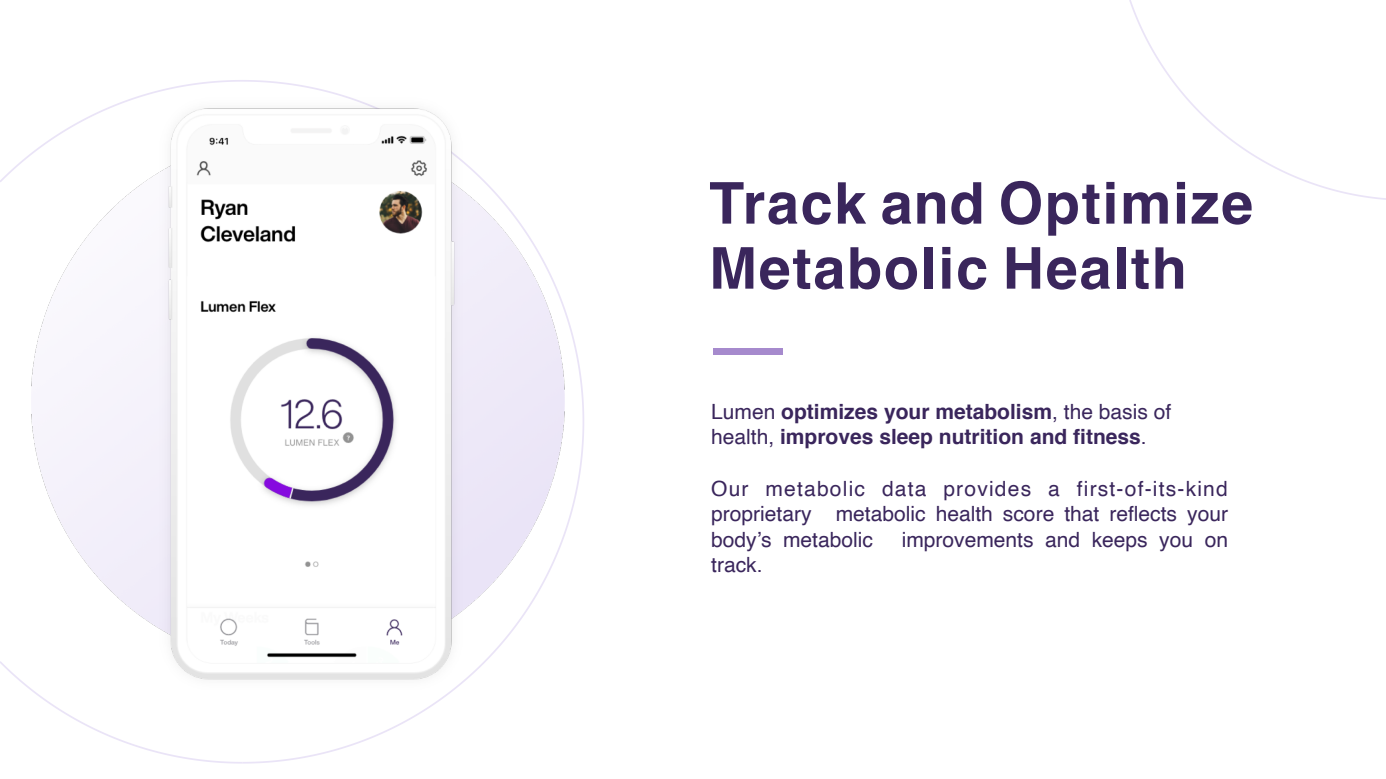
<style>
.page{position:relative;width:1386px;height:779px;background:#fff}
.page>*{position:absolute;margin:0;border:0;box-sizing:border-box;transform-origin:0 0}
.t1{font:700 57.57px/65px "Helvetica";letter-spacing:.03em;color:#3a265c}
.t2{font:21px/25.4px "Helvetica";color:#3a265c;text-align:justify}
.t3{font:700 21px/25.4px "Helvetica";color:#3a265c}
.s1{font-weight:400}
</style>
<div class="page">
<svg style="left:1129px;top:0;width:256px;height:200px"></svg>
<svg style="left:0;top:661px;width:243px;height:103px"></svg>
<img style="left:31px;top:134px;width:533px;height:533px">
<img style="left:96px;top:80px;width:430px;height:653px">
<div style="left:712px;top:348px;width:70px;height:6px;background:#a68acd"></div>
<h1 class="t1" style="left:709px;top:172px;width:545px">Track and Optimize<br>Metabolic Health</h1>
<p class="t3" style="left:711px;top:399px;width:461px"><span class="s1">Lumen</span> optimizes your metabolism<span class="s1">, the basis of health,</span> improves sleep nutrition and fitness<span class="s1">.</span></p>
<p class="t2" style="left:711px;top:476px;width:518px">Our metabolic data provides a first-of-its-kind proprietary metabolic health score that reflects your body’s metabolic</p>
<p class="t2" style="left:901px;top:527px;width:328px">improvements and keeps you on</p>
<p class="t2" style="left:711px;top:552px;width:53px">track.</p>
</div>
